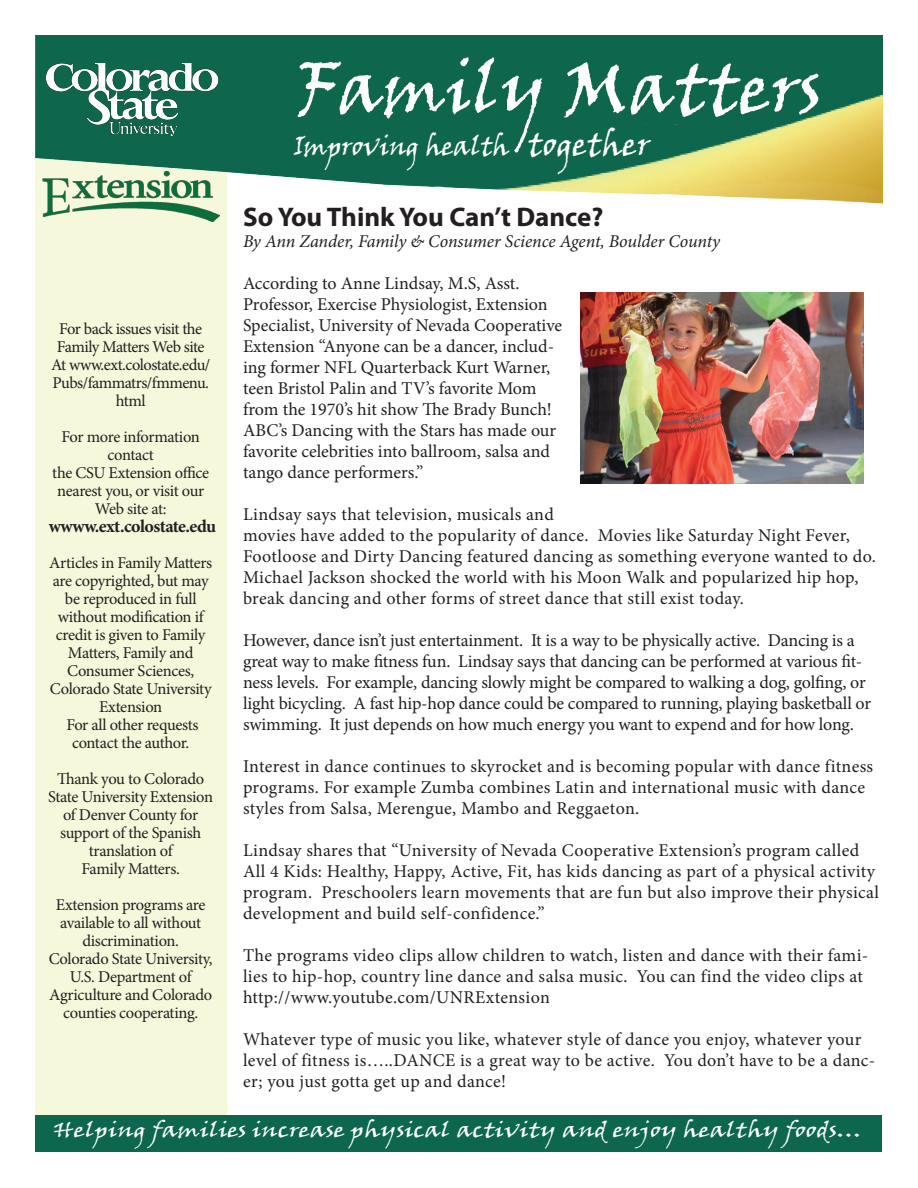
<style>
.page{position:relative;width:918px;height:1188px;background:#fff}
.page>*{position:absolute;margin:0;border:0;box-sizing:border-box;transform-origin:0 0}
.t1{font:72px "Viner Hand ITC";color:#fff}
.t2{font:700 27px "Myriad Pro";color:#231f20}
.t3{font:27px "Viner Hand ITC";letter-spacing:-.01em;color:#fff}
.t4{font:21px "Viner Hand ITC";color:#fff;scale:1.2 1}
.t5{font:18px/21px "Minion Pro";letter-spacing:.01em;color:#231f20}
.t6{font:18px/21px "Minion Pro";letter-spacing:-.015em;color:#231f20}
.t7{font:italic 18px "Minion Pro";letter-spacing:-.005em;color:#231f20}
.t8{font:700 18px "Minion Pro";letter-spacing:-.03em;color:#231f20}
.t9{font:16.5px/18px "Minion Pro";letter-spacing:-.025em;color:#231f20;text-align:center}
.s1{font-size:33px}
</style>
<div class="page">
<div style="left:36px;top:148px;width:191px;height:968px;background:#f5f8da"></div>
<img style="left:36px;top:36px;width:846px;height:168px">
<img style="left:47px;top:63px;width:177px;height:81px">
<div style="left:35px;top:1116px;width:846px;height:36px;background:#0d674e"></div>
<img style="left:39px;top:168px;width:180px;height:54px">
<img style="left:581px;top:292px;width:283px;height:191px">
<p class="t9" style="left:51px;top:320px;width:161px">For back issues visit the<br>Family Matters Web site<br>At www.ext.colostate.edu/<br>Pubs/fammatrs/fmmenu. html</p>
<p class="t9" style="left:52px;top:428px;width:159px">For more information contact<br>the CSU Extension office nearest you, or visit our<br>Web site at:</p>
<p class="t8" style="left:49px;top:514px;width:169px">wwww.ext.colostate.edu</p>
<p class="t9" style="left:49px;top:554px;width:165px">Articles in Family Matters are copyrighted, but may be reproduced in full without modification if credit is given to Family<br>Matters, Family and<br>Consumer Sciences,<br>Colorado State University<br>Extension<br>For all other requests contact the author.</p>
<p class="t9" style="left:48px;top:770px;width:166px">Thank you to Colorado<br>State University Extension of Denver County for support of the Spanish translation of<br>Family Matters.</p>
<p class="t9" style="left:49px;top:896px;width:166px">Extension programs are available to all without discrimination.<br>Colorado State University,<br>U.S. Department of<br>Agriculture and Colorado counties cooperating.</p>
<h1 class="t1" style="left:296px;top:43px;width:528px">Family Matters</h1>
<h2 class="t3" style="left:294px;top:128px;width:358px">Improving health <span class="s1">together</span></h2>
<h2 class="t2" style="left:243px;top:199px;width:362px">So You Think You Can’t Dance?</h2>
<p class="t7" style="left:243px;top:229px;width:479px">By Ann Zander, Family &amp; Consumer Science Agent, Boulder County</p>
<p class="t5" style="left:243px;top:273px;width:321px">According to Anne Lindsay, M.S, Asst.<br>Professor, Exercise Physiologist, Extension Specialist, University of Nevada Cooperative Extension “Anyone can be a dancer, includ&shy;ing former NFL Quarterback Kurt Warner, teen Bristol Palin and TV’s favorite Mom from the 1970’s hit show The Brady Bunch!<br>ABC’s Dancing with the Stars has made our favorite celebrities into ballroom, salsa and tango dance performers.”</p>
<p class="t5" style="left:243px;top:504px;width:634px">Lindsay says that television, musicals and<br>movies have added to the popularity of dance. Movies like Saturday Night Fever, Footloose and Dirty Dancing featured dancing as something everyone wanted to do.<br>Michael Jackson shocked the world with his Moon Walk and popularized hip hop, break dancing and other forms of street dance that still exist today.</p>
<p class="t6" style="left:243px;top:630px;width:630px">However, dance isn’t just entertainment. It is a way to be physically active. Dancing is a great way to make fitness fun. Lindsay says that dancing can be performed at various fit&shy;ness levels. For example, dancing slowly might be compared to walking a dog, golfing, or light bicycling. A fast hip-hop dance could be compared to running, playing basketball or swimming. It just depends on how much energy you want to expend and for how long.</p>
<p class="t5" style="left:243px;top:756px;width:632px">Interest in dance continues to skyrocket and is becoming popular with dance fitness programs. For example Zumba combines Latin and international music with dance styles from Salsa, Merengue, Mambo and Reggaeton.</p>
<p class="t5" style="left:243px;top:840px;width:638px">Lindsay shares that “University of Nevada Cooperative Extension’s program called All 4 Kids: Healthy, Happy, Active, Fit, has kids dancing as part of a physical activity program. Preschoolers learn movements that are fun but also improve their physical development and build self-confidence.”</p>
<p class="t5" style="left:243px;top:945px;width:627px">The programs video clips allow children to watch, listen and dance with their fami&shy;lies to hip-hop, country line dance and salsa music. You can find the video clips at http://www.youtube.com/UNRExtension</p>
<p class="t5" style="left:243px;top:1029px;width:634px">Whatever type of music you like, whatever style of dance you enjoy, whatever your level of fitness is…..DANCE is a great way to be active. You don’t have to be a danc&shy;er; you just gotta get up and dance!</p>
<p class="t4" style="left:54px;top:1116px;width:676px">Helping families increase physical activity and enjoy healthy foods…</p>
</div>
